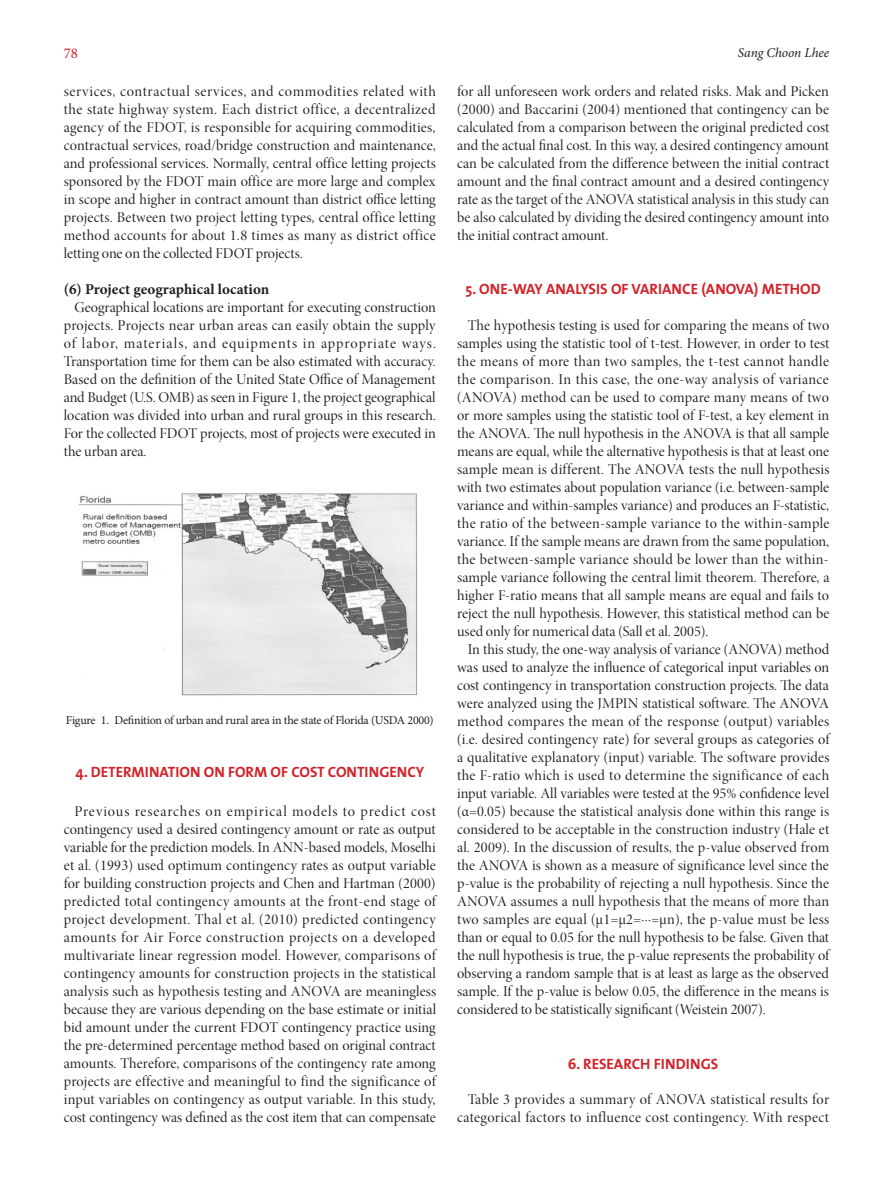
<style>
.page{position:relative;width:893px;height:1191px;background:#fff}
.page>*{position:absolute;margin:0;border:0;box-sizing:border-box;transform-origin:0 0}
.본문1{font:15px/18px "Minion Pro Disp";color:#231f20;text-align:justify}
.본문1-2{font:15px/18px "Minion Pro Disp";letter-spacing:.02em;color:#231f20;text-align:right}
._1__INTRODUCTION{font:700 15px "The Mix";color:#d1232a}
._1_1{font:700 15px "Minion Pro";letter-spacing:.005em;color:#231f20}
.t1{font:15px "Minion Pro";color:#d1232a}
.t2{font:italic 13.5px "Minion Pro";letter-spacing:-.005em;color:#231f20}
.t3{font:12px "Minion Pro";letter-spacing:-.02em;color:#231f20}
</style>
<div class="page">
<img style="left:78px;top:493px;width:340px;height:203px">
<p class="t1" style="left:64px;top:43px;width:16px">78</p>
<p class="t2" style="left:738px;top:43px;width:93px">Sang Choon Lhee</p>
<p class="본문1" style="left:64px;top:82px;width:374px">services, contractual services, and commodities related with the state highway system. Each district office, a decentralized agency of the FDOT, is responsible for acquiring commodities, contractual services, road/bridge construction and maintenance, and professional services. Normally, central office letting projects sponsored by the FDOT main office are more large and complex in scope and higher in contract amount than district office letting projects. Between two project letting types, central office letting method accounts for about 1.8 times as many as district office letting one on the collected FDOT projects.</p>
<p class="_1_1" style="left:64px;top:279px;width:207px">(6) Project geographical location</p>
<p class="본문1" style="left:64px;top:298px;width:374px;text-indent:11px">Geographical locations are important for executing construction projects. Projects near urban areas can easily obtain the supply of labor, materials, and equipments in appropriate ways.<br>Transportation time for them can be also estimated with accuracy.<br>Based on the definition of the United State Office of Management and Budget (U.S. OMB) as seen in Figure 1, the project geographical location was divided into urban and rural groups in this research.<br>For the collected FDOT projects, most of projects were executed in the urban area.</p>
<p class="본문1" style="left:457px;top:82px;width:374px">for all unforeseen work orders and related risks. Mak and Picken (2000) and Baccarini (2004) mentioned that contingency can be calculated from a comparison between the original predicted cost and the actual final cost. In this way, a desired contingency amount can be calculated from the difference between the initial contract amount and the final contract amount and a desired contingency rate as the target of the ANOVA statistical analysis in this study can be also calculated by dividing the desired contingency amount into the initial contract amount.</p>
<p class="_1__INTRODUCTION" style="left:465px;top:277px;width:357px">5. ONE-WAY ANALYSIS OF VARIANCE (ANOVA) METHOD</p>
<p class="본문1" style="left:457px;top:316px;width:374px;text-indent:11px">The hypothesis testing is used for comparing the means of two samples using the statistic tool of t-test. However, in order to test the means of more than two samples, the t-test cannot handle the comparison. In this case, the one-way analysis of variance (ANOVA) method can be used to compare many means of two or more samples using the statistic tool of F-test, a key element in the ANOVA. The null hypothesis in the ANOVA is that all sample means are equal, while the alternative hypothesis is that at least one sample mean is different. The ANOVA tests the null hypothesis with two estimates about population variance (i.e. between-sample variance and within-samples variance) and produces an F-statistic, the ratio of the between-sample variance to the within-sample variance. If the sample means are drawn from the same population, the between-sample variance should be lower than the within&shy;sample variance following the central limit theorem. Therefore, a higher F-ratio means that all sample means are equal and fails to reject the null hypothesis. However, this statistical method can be used only for numerical data (Sall et al. 2005).</p>
<p class="본문1" style="left:457px;top:640px;width:374px;text-indent:11px">In this study, the one-way analysis of variance (ANOVA) method was used to analyze the influence of categorical input variables on cost contingency in transportation construction projects. The data were analyzed using the JMPIN statistical software. The ANOVA method compares the mean of the response (output) variables (i.e. desired contingency rate) for several groups as categories of a qualitative explanatory (input) variable. The software provides the F-ratio which is used to determine the significance of each input variable. All variables were tested at the 95% confidence level (α=0.05) because the statistical analysis done within this range is considered to be acceptable in the construction industry (Hale et al. 2009). In the discussion of results, the p-value observed from the ANOVA is shown as a measure of significance level since the p-value is the probability of rejecting a null hypothesis. Since the ANOVA assumes a null hypothesis that the means of more than two samples are equal (μ1=μ2=···=μn), the p-value must be less than or equal to 0.05 for the null hypothesis to be false. Given that the null hypothesis is true, the p-value represents the probability of observing a random sample that is at least as large as the observed sample. If the p-value is below 0.05, the difference in the means is considered to be statistically significant (Weistein 2007).</p>
<p class="_1__INTRODUCTION" style="left:568px;top:1051px;width:152px">6. RESEARCH FINDINGS</p>
<p class="본문1-2" style="left:457px;top:1090px;width:374px">Table 3 provides a summary of ANOVA statistical results for categorical factors to influence cost contingency. With respect</p>
<p class="t3" style="left:66px;top:712px;width:369px">Figure 1. Definition of urban and rural area in the state of Florida (USDA 2000)</p>
<p class="_1__INTRODUCTION" style="left:76px;top:759px;width:350px">4. DETERMINATION ON FORM OF COST CONTINGENCY</p>
<p class="본문1" style="left:64px;top:802px;width:374px;text-indent:11px">Previous researches on empirical models to predict cost contingency used a desired contingency amount or rate as output variable for the prediction models. In ANN-based models, Moselhi et al. (1993) used optimum contingency rates as output variable for building construction projects and Chen and Hartman (2000) predicted total contingency amounts at the front-end stage of project development. Thal et al. (2010) predicted contingency amounts for Air Force construction projects on a developed multivariate linear regression model. However, comparisons of contingency amounts for construction projects in the statistical analysis such as hypothesis testing and ANOVA are meaningless because they are various depending on the base estimate or initial bid amount under the current FDOT contingency practice using the pre-determined percentage method based on original contract amounts. Therefore, comparisons of the contingency rate among projects are effective and meaningful to find the significance of input variables on contingency as output variable. In this study, cost contingency was defined as the cost item that can compensate</p>
</div>
